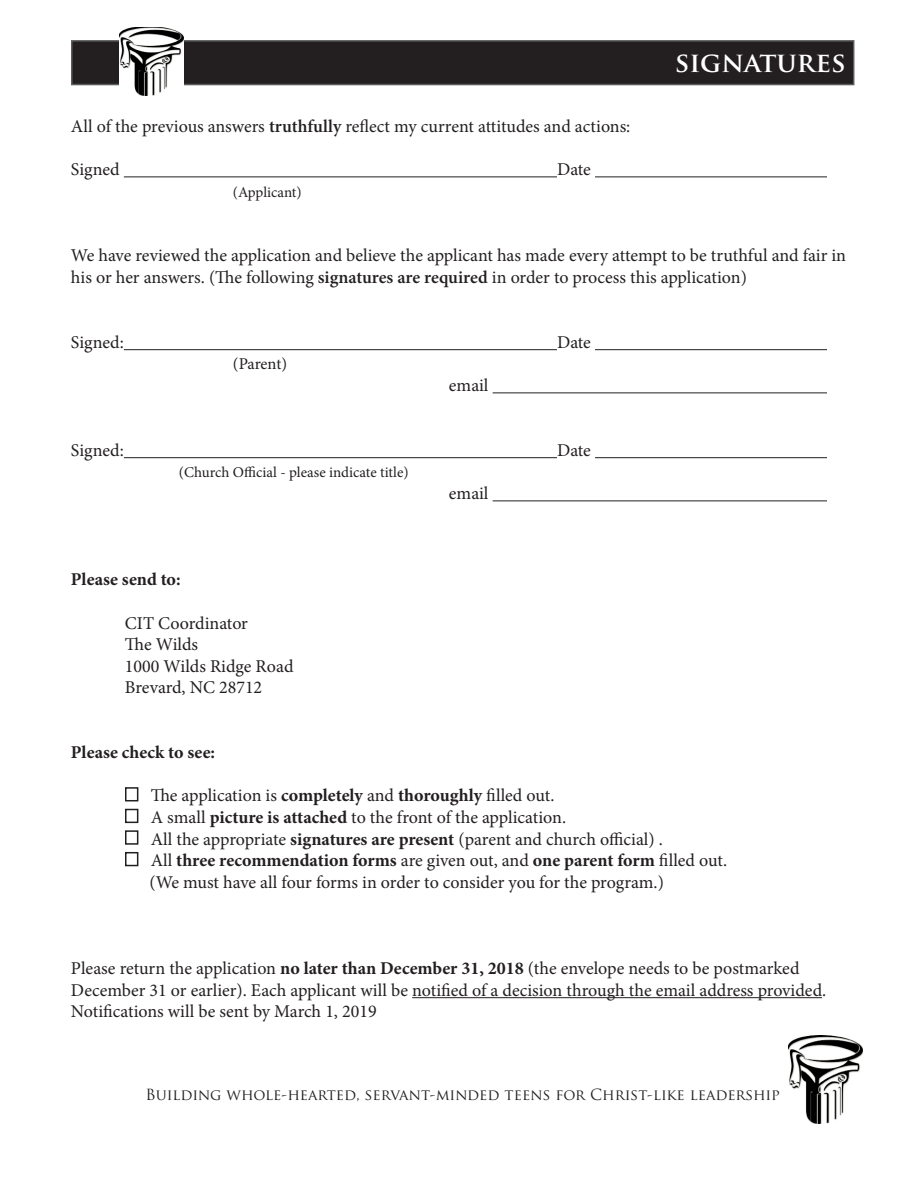
<style>
.page{position:relative;width:918px;height:1188px;background:#fff}
.page>*{position:absolute;margin:0;border:0;box-sizing:border-box;transform-origin:0 0}
.t1{font:700 27px "Trajan Pro";color:#fff}
.t2{font:18px/21.6px "Minion Pro";color:#231f20}
.t3{font:700 18px "Minion Pro";color:#231f20}
.t4{font:16.5px "Minion Pro";letter-spacing:-.015em;color:#231f20}
.t5{font:15px "Trajan Pro";color:#231f20}
.t6{font:15px "Minion Pro";color:#231f20}
.s1{font-weight:600}
.s2{font-weight:700}
.s3{font-weight:400}
</style>
<div class="page">
<hr style="left:124px;top:176px;width:433px;height:1px;background:#231f20">
<hr style="left:595px;top:176px;width:232px;height:1px;background:#231f20">
<hr style="left:124px;top:349px;width:433px;height:1px;background:#231f20">
<hr style="left:595px;top:349px;width:232px;height:1px;background:#231f20">
<hr style="left:493px;top:392px;width:334px;height:1px;background:#231f20">
<hr style="left:124px;top:457px;width:433px;height:1px;background:#231f20">
<hr style="left:595px;top:457px;width:232px;height:1px;background:#231f20">
<hr style="left:493px;top:500px;width:334px;height:1px;background:#231f20">
<hr style="left:412px;top:997px;width:410px;height:1px;background:#231f20">
<div style="left:125px;top:787px;width:13px;height:14px;border:2px solid #231f20"></div>
<div style="left:125px;top:809px;width:13px;height:14px;border:2px solid #231f20"></div>
<div style="left:125px;top:830px;width:13px;height:15px;border:2px solid #231f20"></div>
<div style="left:125px;top:852px;width:13px;height:14px;border:2px solid #231f20"></div>
<img style="left:788px;top:1036px;width:75px;height:88px">
<div style="left:72px;top:41px;width:782px;height:44px;background:#231f20"></div>
<div style="left:71px;top:40px;width:783px;height:45px;border:2px solid #5b5c5f"></div>
<img style="left:120px;top:27px;width:63px;height:69px">
<p class="t2" style="left:71px;top:115px;width:561px">All of the previous answers <span class="s1">truthfully</span> reflect my current attitudes and actions:</p>
<p class="t2" style="left:71px;top:159px;width:50px">Signed</p>
<p class="t2" style="left:557px;top:159px;width:35px">Date</p>
<p class="t6" style="left:233px;top:182px;width:70px">(Applicant)</p>
<p class="t1" style="left:675px;top:46px;width:172px">SIGNATURES</p>
<p class="t2" style="left:71px;top:245px;width:777px">We have reviewed the application and believe the applicant has made every attempt to be truthful and fair in his or her answers. (The following <span class="s1">signatures are required</span> in order to process this application)</p>
<p class="t2" style="left:71px;top:331px;width:54px">Signed:</p>
<p class="t2" style="left:557px;top:331px;width:35px">Date</p>
<p class="t4" style="left:233px;top:353px;width:56px">(Parent)</p>
<p class="t2" style="left:449px;top:375px;width:41px">email</p>
<p class="t2" style="left:71px;top:439px;width:54px">Signed:</p>
<p class="t2" style="left:557px;top:439px;width:35px">Date</p>
<p class="t6" style="left:179px;top:463px;width:231px">(Church Official - please indicate title)</p>
<p class="t2" style="left:449px;top:483px;width:41px">email</p>
<p class="t3" style="left:71px;top:567px;width:111px">Please send to:</p>
<p class="t2" style="left:125px;top:612px;width:124px">CIT Coordinator</p>
<p class="t2" style="left:125px;top:634px;width:75px">The Wilds</p>
<p class="t2" style="left:125px;top:655px;width:170px">1000 Wilds Ridge Road</p>
<p class="t2" style="left:125px;top:677px;width:139px">Brevard, NC 28712</p>
<p class="t3" style="left:71px;top:740px;width:146px">Please check to see:</p>
<p class="t2" style="left:151px;top:785px;width:405px">The application is <span class="s2">completely</span> and <span class="s2">thoroughly</span> filled out.</p>
<p class="t2" style="left:151px;top:807px;width:417px">A small <span class="s2">picture is attached</span> to the front of the application.</p>
<p class="t2" style="left:151px;top:828px;width:514px">All the appropriate <span class="s2">signatures are present</span> (parent and church official) .</p>
<p class="t3" style="left:151px;top:848px;width:578px"><span class="s3">All</span> three recommendation forms <span class="s3">are given out, and</span> one parent form <span class="s3">filled out.</span></p>
<p class="t2" style="left:150px;top:871px;width:516px">(We must have all four forms in order to consider you for the program.)</p>
<p class="t2" style="left:71px;top:958px;width:730px">Please return the application <span class="s2">no later than December 31, 2018</span> (the envelope needs to be postmarked</p>
<p class="t2" style="left:71px;top:979px;width:757px">December 31 or earlier). Each applicant will be notified of a decision through the email address provided.<br>Notifications will be sent by March 1, 2019</p>
<p class="t5" style="left:146px;top:1085px;width:636px">Building whole-hearted, servant-minded teens for Christ-like leadership</p>
</div>
